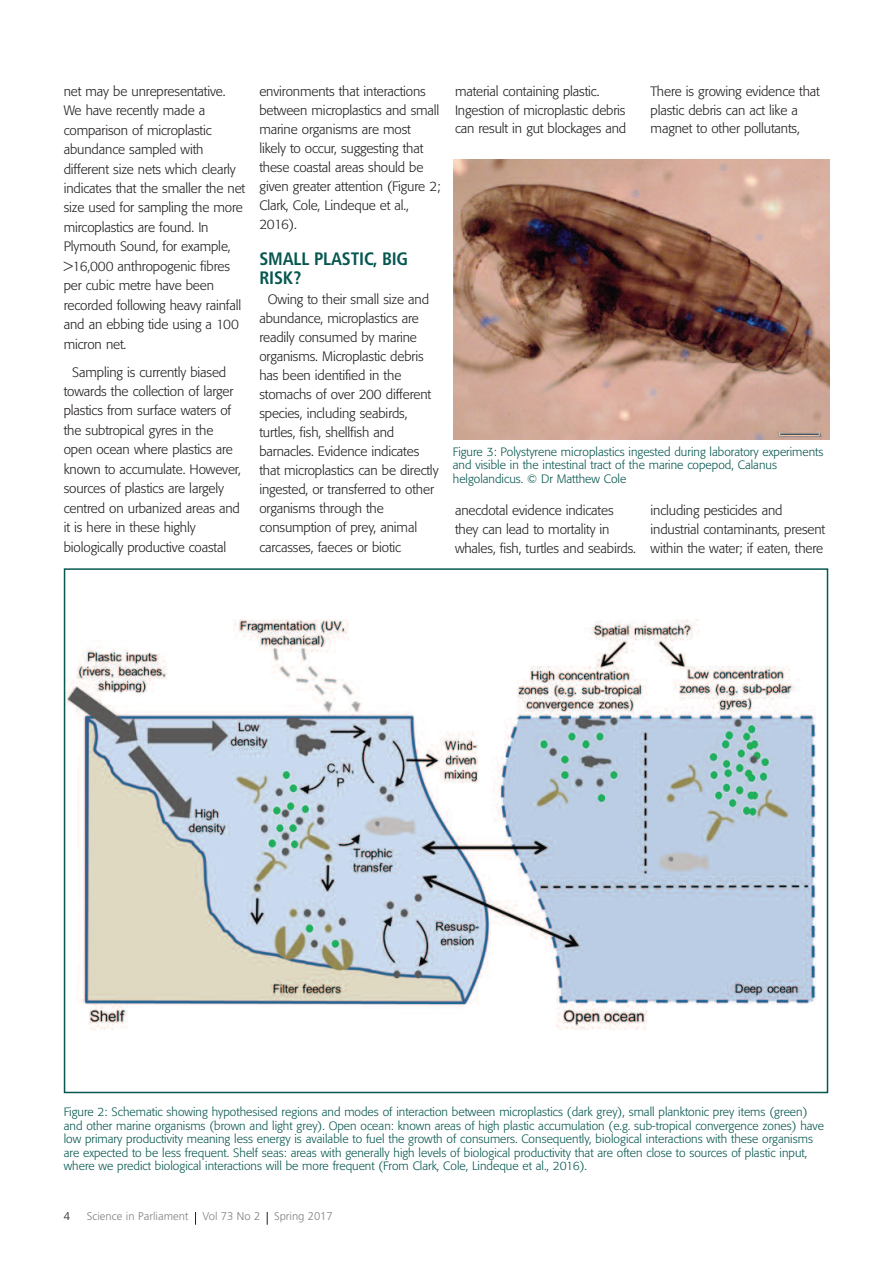
<style>
.page{position:relative;width:893px;height:1263px;background:#fff}
.page>*{position:absolute;margin:0;border:0;box-sizing:border-box;transform-origin:0 0}
.t1{font:700 condensed 18px/19px "Frutiger";letter-spacing:-.01em;color:#075750}
.t2{font:300 13.5px/19.5px "Formata";letter-spacing:-.01em;color:#231f20}
.t3{font:300 12px/13.5px "Formata";color:#075750}
.t4{font:300 11.25px "Frutiger";color:#808285}
.t5{font:300 11.25px "Frutiger";color:#231f20}
</style>
<div class="page">
<svg style="left:195px;top:1212px;width:1px;height:13px"></svg>
<svg style="left:267px;top:1212px;width:1px;height:13px"></svg>
<img style="left:67px;top:619px;width:749px;height:411px">
<img style="left:454px;top:159px;width:376px;height:281px">
<p class="t2" style="left:64px;top:82px;width:183px">net may be unrepresentative.<br>We have recently made a comparison of microplastic abundance sampled with different size nets which clearly indicates that the smaller the net size used for sampling the more mircoplastics are found. In<br>Plymouth Sound, for example, &gt;16,000 anthropogenic fibres per cubic metre have been recorded following heavy rainfall and an ebbing tide using a 100 micron net.</p>
<p class="t2" style="left:64px;top:363px;width:179px;text-indent:9px">Sampling is currently biased towards the collection of larger plastics from surface waters of the subtropical gyres in the open ocean where plastics are known to accumulate. However, sources of plastics are largely centred on urbanized areas and it is here in these highly biologically productive coastal</p>
<p class="t2" style="left:259px;top:83px;width:183px;line-height:19px">environments that interactions between microplastics and small marine organisms are most likely to occur, suggesting that these coastal areas should be given greater attention (Figure 2;<br>Clark, Cole, Lindeque et al.,<br>2016).</p>
<h1 class="t1" style="left:259px;top:251px;width:150px">SMALL PLASTIC, BIG<br>RISK?</h1>
<p class="t2" style="left:259px;top:290px;width:181px;line-height:19px;text-indent:9px">Owing to their small size and abundance, microplastics are readily consumed by marine organisms. Microplastic debris has been identified in the stomachs of over 200 different species, including seabirds, turtles, fish, shellfish and barnacles. Evidence indicates that microplastics can be directly ingested, or transferred to other organisms through the consumption of prey, animal carcasses, faeces or biotic</p>
<p class="t2" style="left:455px;top:83px;width:173px;line-height:18.8px">material containing plastic.<br>Ingestion of microplastic debris can result in gut blockages and</p>
<p class="t2" style="left:651px;top:83px;width:171px;line-height:18.8px">There is growing evidence that plastic debris can act like a magnet to other pollutants,</p>
<p class="t3" style="left:453px;top:446px;width:372px">Figure 3: Polystyrene microplastics ingested during laboratory experiments and visible in the intestinal tract of the marine copepod, Calanus helgolandicus. © Dr Matthew Cole</p>
<p class="t2" style="left:455px;top:502px;width:182px;line-height:18.8px">anecdotal evidence indicates they can lead to mortality in whales, fish, turtles and seabirds.</p>
<p class="t2" style="left:651px;top:502px;width:176px;line-height:18.8px">including pesticides and industrial contaminants, present within the water; if eaten, there</p>
<p class="t3" style="left:64px;top:1106px;width:762px">Figure 2: Schematic showing hypothesised regions and modes of interaction between microplastics (dark grey), small planktonic prey items (green) and other marine organisms (brown and light grey). Open ocean: known areas of high plastic accumulation (e.g. sub-tropical convergence zones) have low primary productivity meaning less energy is available to fuel the growth of consumers. Consequently, biological interactions with these organisms are expected to be less frequent. Shelf seas: areas with generally high levels of biological productivity that are often close to sources of plastic input, where we predict biological interactions will be more frequent (From Clark, Cole, Lindeque et al., 2016).</p>
<p class="t5" style="left:64px;top:1212px;width:8px">4</p>
<p class="t4" style="left:87px;top:1212px;width:247px">Science in Parliament Vol 73 No 2 Spring 2017</p>
</div>
